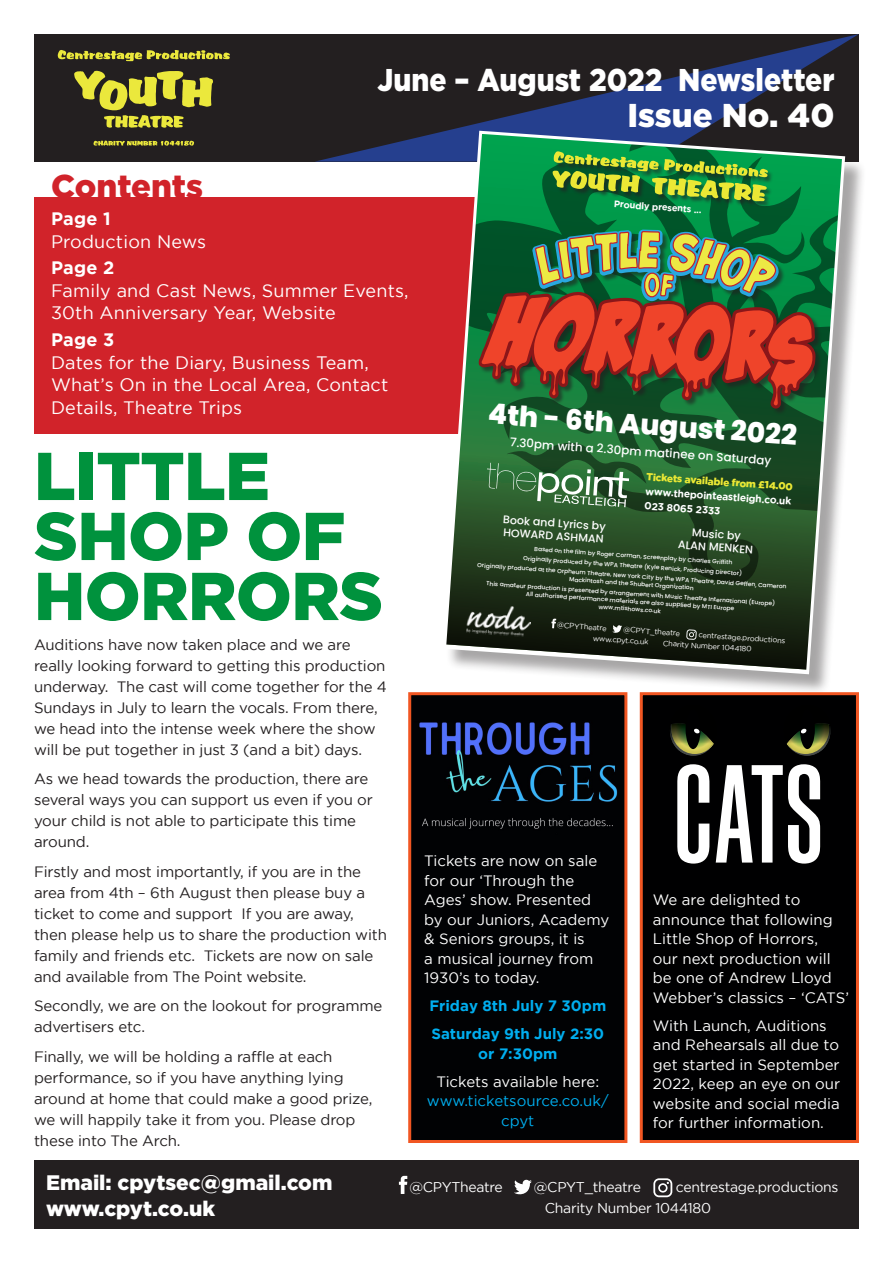
<style>
.page{position:relative;width:893px;height:1263px;background:#fff}
.page>*{position:absolute;margin:0;border:0;box-sizing:border-box;transform-origin:0 0}
.t1{font:900 67.5px/60px "Gotham";letter-spacing:-.01em;color:#00923d}
.t2{font:900 33px "Gotham";color:#fff}
.t3{font:900 33px "Gotham";color:#d1232a}
.t4{font:900 31.5px "Gotham";color:#fff;scale:.9 1}
.t5{font:800 28.05px "Poppins";color:#fff}
.t6{font:900 21px "Gotham";color:#fff}
.t7{font:18px/22.5px "Gotham";letter-spacing:.01em;color:#fff}
.t8{font:15px/21px "Gotham";letter-spacing:-.01em;color:#231f20}
.t9{font:15px/19.5px "Gotham";color:#fff}
.t10{font:15px/19.5px "Gotham";color:#00aeef;text-align:center}
.t11{font:700 15px/19.5px "Gotham";color:#00aeef;text-align:center}
.t12{font:14.1px "Gotham";letter-spacing:-.02em;color:#fff}
.t13{font:500 11.85px "Poppins";color:#fff}
.t14{font:500 11.1px/12.8px "Poppins";color:#fff}
.t15{font:700 10.2px/14.4px "Gotham";color:#fff;text-align:justify}
.t16{font:700 9.3px "Gotham";color:#fff}
.t17{font:7.5px "Gotham";color:#fff}
.t18{font:500 6px/10.1px "Poppins";color:#fff;text-align:center}
.s1{font-weight:700}
.s2{font-weight:900;color:#ebe835}
.s3{color:#fff}
</style>
<div class="page">
<div style="left:412px;top:696px;width:211px;height:443px;background:#010204"></div>
<div style="left:408px;top:692px;width:219px;height:451px;border:3px solid #f15622"></div>
<div style="left:34px;top:198px;width:544px;height:236px;background:#d1232a"></div>
<div style="left:34px;top:34px;width:825px;height:128px;background:#231f20"></div>
<svg style="left:315px;top:34px;width:544px;height:128px"></svg>
<svg style="left:58px;top:50px;width:172px;height:11px"></svg>
<svg style="left:74px;top:71px;width:139px;height:57px"></svg>
<svg style="left:94px;top:141px;width:100px;height:5px"></svg>
<div style="left:34px;top:1161px;width:825px;height:68px;background:#231f20"></div>
<svg style="left:399px;top:1176px;width:8px;height:18px"></svg>
<svg style="left:514px;top:1180px;width:18px;height:15px"></svg>
<svg style="left:653px;top:1178px;width:19px;height:19px"></svg>
<div style="left:446px;top:134px;width:421px;height:561px;background:#231f20;opacity:.4"></div>
<svg style="left:441px;top:129px;width:406px;height:547px;background:#506844"></svg>
<div style="left:641px;top:694px;width:216px;height:447px;background:#000001"></div>
<svg style="left:670px;top:723px;width:161px;height:140px"></svg>
<div style="left:640px;top:692px;width:219px;height:451px;border:3px solid #f15622"></div>
<p class="t4" style="left:378px;top:62px;width:509px">June – August 2022 Newsletter</p>
<p class="t2" style="left:627px;top:97px;width:208px">Issue No. 40</p>
<p class="t3" style="left:51px;top:168px;width:154px">Contents</p>
<p class="t7" style="left:51px;top:207px;width:157px"><span class="s1">Page 1<br></span>Production News</p>
<p class="t7" style="left:51px;top:257px;width:359px"><span class="s1">Page 2<br></span>Family and Cast News, Summer Events,<br>30th Anniversary Year, Website</p>
<p class="t7" style="left:51px;top:328px;width:339px"><span class="s1">Page 3<br></span>Dates for the Diary, Business Team,<br>What’s On in the Local Area, Contact<br>Details, Theatre Trips</p>
<p class="t1" style="left:34px;top:444px;width:351px">LITTLE<br>SHOP OF<br>HORRORS</p>
<p class="t8" style="left:34px;top:633px;width:354px">Auditions have now taken place and we are really looking forward to getting this production underway. The cast will come together for the 4<br>Sundays in July to learn the vocals. From there, we head into the intense week where the show will be put together in just 3 (and a bit) days.</p>
<p class="t8" style="left:34px;top:768px;width:340px">As we head towards the production, there are several ways you can support us even if you or your child is not able to participate this time around.</p>
<p class="t8" style="left:34px;top:860px;width:354px">Firstly and most importantly, if you are in the area from 4th – 6th August then please buy a ticket to come and support If you are away, then please help us to share the production with family and friends etc. Tickets are now on sale and available from The Point website.</p>
<p class="t8" style="left:34px;top:995px;width:350px">Secondly, we are on the lookout for programme advertisers etc.</p>
<p class="t8" style="left:34px;top:1045px;width:340px">Finally, we will be holding a raffle at each performance, so if you have anything lying around at home that could make a good prize, we will happily take it from you. Please drop these into The Arch.</p>
<p class="t16" style="left:614px;top:198px;width:89px;rotate:4deg">Proudly presents ...</p>
<p class="t5" style="left:489px;top:397px;width:311px;rotate:4deg">4th - 6th August 2022</p>
<p class="t13" style="left:510px;top:435px;width:263px;rotate:4deg">7.30pm with a 2.30pm matinee on Saturday</p>
<p class="t15" style="left:647px;top:469px;width:148px;rotate:4deg"><span class="s2">Tickets available from £14.00 </span>www.thepointeastleigh.co.uk 023 8065 2333</p>
<p class="t14" style="left:504px;top:513px;width:104px;rotate:4deg">Book and Lyrics by<br>HOWARD ASHMAN</p>
<p class="t14" style="left:692px;top:526px;width:51px;rotate:4deg">Music by</p>
<p class="t18" style="left:535px;top:544px;width:200px;rotate:4deg">Based on the film by Roger Corman, Screenplay by Charles Griffith</p>
<p class="t14" style="left:678px;top:538px;width:77px;rotate:4deg">ALAN MENKEN</p>
<p class="t18" style="left:478px;top:550px;width:311px;rotate:4deg">Originally produced by the WPA Theatre (Kyle Renick, Producing Director)<br>Originally produced at the Orpheum Theatre, New York City by the WPA Theatre, David Geffen, Cameron</p>
<p class="t18" style="left:487px;top:568px;width:291px;rotate:4deg">Mackintosh and the Shubert Organization<br>This amateur production is presented by arrangement with Music Theatre International (Europe)</p>
<p class="t18" style="left:526px;top:590px;width:210px;line-height:7.6px;rotate:4deg">All authorised performance materials are also supplied by MTI Europe www.mtishows.co.uk</p>
<p class="t17" style="left:557px;top:620px;width:51px;rotate:4deg">@CPYTheatre</p>
<p class="t17" style="left:623px;top:625px;width:59px;rotate:4deg">@CPYT_theatre</p>
<p class="t17" style="left:699px;top:630px;width:88px;rotate:4deg">centrestage.productions</p>
<p class="t17" style="left:593px;top:634px;width:57px;rotate:4deg">www.cpyt.co.uk</p>
<p class="t17" style="left:663px;top:639px;width:90px;rotate:4deg">Charity Number 1044180</p>
<p class="t9" style="left:424px;top:851px;width:187px">Tickets are now on sale for our ‘Through the<br>Ages’ show. Presented by our Juniors, Academy &amp; Seniors groups, it is<br>a musical journey from<br>1930’s to today.</p>
<p class="t11" style="left:429px;top:996px;width:178px">Friday 8th July 7 30pm</p>
<p class="t11" style="left:431px;top:1024px;width:174px">Saturday 9th July 2:30 or 7:30pm</p>
<p class="t10" style="left:427px;top:1071px;width:183px"><span class="s3">Tickets available here: </span>www.ticketsource.co.uk/ cpyt</p>
<p class="t9" style="left:653px;top:890px;width:198px">We are delighted to announce that following<br>Little Shop of Horrors,<br>our next production will be one of Andrew Lloyd<br>Webber’s classics – ‘CATS’</p>
<p class="t9" style="left:653px;top:1015px;width:189px">With Launch, Auditions and Rehearsals all due to get started in September<br>2022, keep an eye on our website and social media for further information.</p>
<p class="t6" style="left:46px;top:1170px;width:288px">Email: cpytsec@gmail.com</p>
<p class="t6" style="left:46px;top:1196px;width:171px">www.cpyt.co.uk</p>
<p class="t12" style="left:409px;top:1179px;width:95px">@CPYTheatre</p>
<p class="t12" style="left:534px;top:1179px;width:109px">@CPYT_theatre</p>
<p class="t12" style="left:676px;top:1179px;width:164px">centrestage.productions</p>
<p class="t12" style="left:545px;top:1200px;width:168px">Charity Number 1044180</p>
</div>
